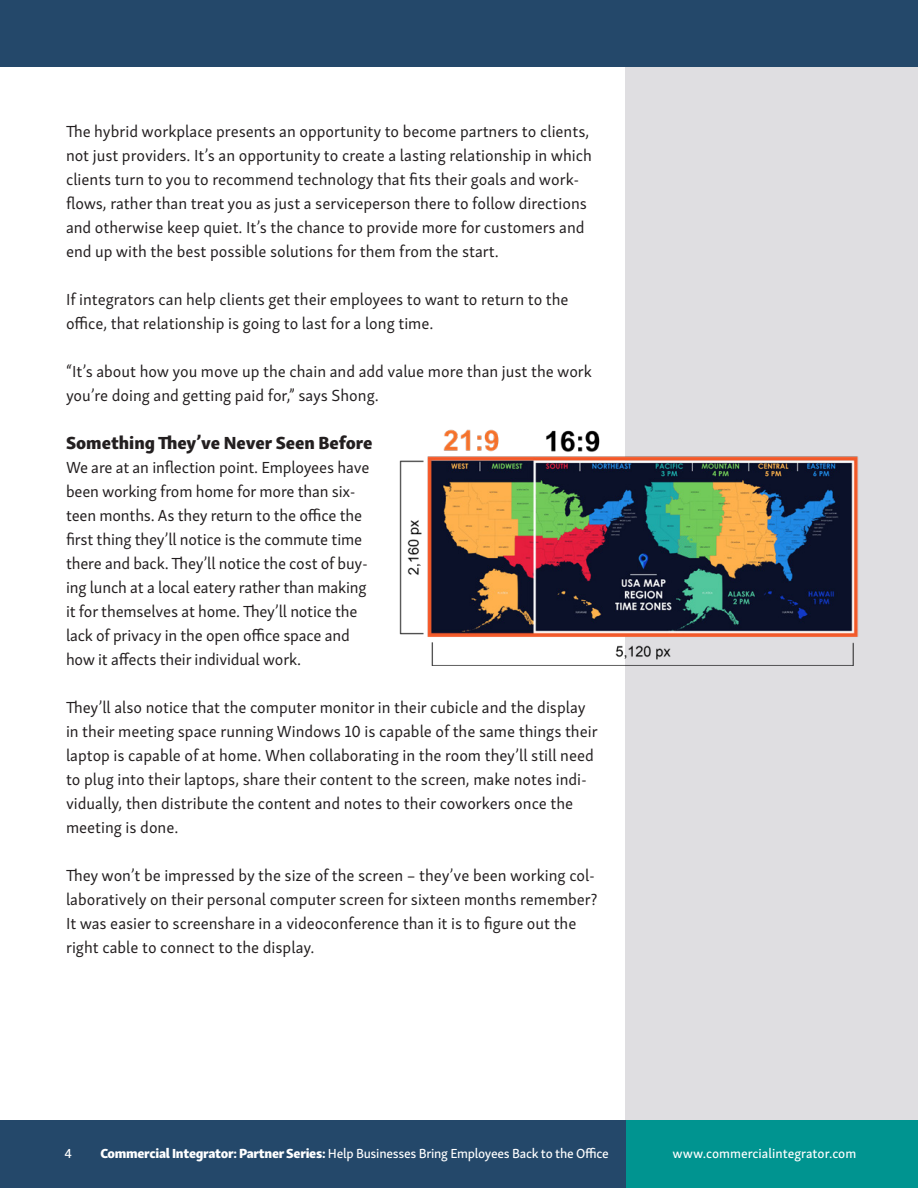
<style>
.page{position:relative;width:918px;height:1188px;background:#fff}
.page>*{position:absolute;margin:0;border:0;box-sizing:border-box;transform-origin:0 0}
.WP_subhead{font:18px "Skolar Sans Latn Eb";color:#231f20}
.WP_first_paragraph{font:16.5px/24px "Skolar Sans Latn";color:#231f20}
.t1{font:13.5px "Skolar Sans Latn Me";letter-spacing:-.02em;color:#fff}
.t2{font:13.5px "Skolar Sans Latn Me";color:#fff}
.s1{font-family:"Skolar Sans Latn Eb"}
</style>
<div class="page">
<div style="left:626px;top:54px;width:292px;height:1134px;background:#dfdee1"></div>
<div style="left:0;top:0;width:918px;height:68px;background:#24486a"></div>
<div style="left:0;top:1120px;width:627px;height:68px;background:#24486a"></div>
<div style="left:626px;top:1120px;width:292px;height:68px;background:#009490"></div>
<img style="left:399px;top:427px;width:459px;height:238px">
<p class="WP_first_paragraph" style="left:66px;top:118px;width:528px">The hybrid workplace presents an opportunity to become partners to clients, not just providers. It’s an opportunity to create a lasting relationship in which clients turn to you to recommend technology that fits their goals and work&shy;flows, rather than treat you as just a serviceperson there to follow directions and otherwise keep quiet. It’s the chance to provide more for customers and end up with the best possible solutions for them from the start.</p>
<p class="WP_first_paragraph" style="left:66px;top:286px;width:504px">If integrators can help clients get their employees to want to return to the office, that relationship is going to last for a long time.</p>
<p class="WP_first_paragraph" style="left:66px;top:358px;width:528px">“It’s about how you move up the chain and add value more than just the work you’re doing and getting paid for,” says Shong.</p>
<p class="WP_subhead" style="left:66px;top:427px;width:308px">Something They’ve Never Seen Before</p>
<p class="WP_first_paragraph" style="left:66px;top:454px;width:305px">We are at an inflection point. Employees have been working from home for more than six&shy;teen months. As they return to the office the first thing they’ll notice is the commute time there and back. They’ll notice the cost of buy&shy;ing lunch at a local eatery rather than making it for themselves at home. They’ll notice the lack of privacy in the open office space and how it affects their individual work.</p>
<p class="WP_first_paragraph" style="left:66px;top:694px;width:533px">They’ll also notice that the computer monitor in their cubicle and the display in their meeting space running Windows 10 is capable of the same things their laptop is capable of at home. When collaborating in the room they’ll still need to plug into their laptops, share their content to the screen, make notes indi&shy;vidually, then distribute the content and notes to their coworkers once the meeting is done.</p>
<p class="WP_first_paragraph" style="left:66px;top:862px;width:533px">They won’t be impressed by the size of the screen – they’ve been working col&shy;laboratively on their personal computer screen for sixteen months remember?<br>It was easier to screenshare in a videoconference than it is to figure out the right cable to connect to the display.</p>
<p class="t1" style="left:64px;top:1143px;width:9px">4</p>
<p class="t1" style="left:100px;top:1143px;width:510px"><span class="s1">Commercial Integrator: Partner Series:</span> Help Businesses Bring Employees Back to the Office</p>
<p class="t2" style="left:673px;top:1143px;width:185px">www.commercialintegrator.com</p>
</div>
